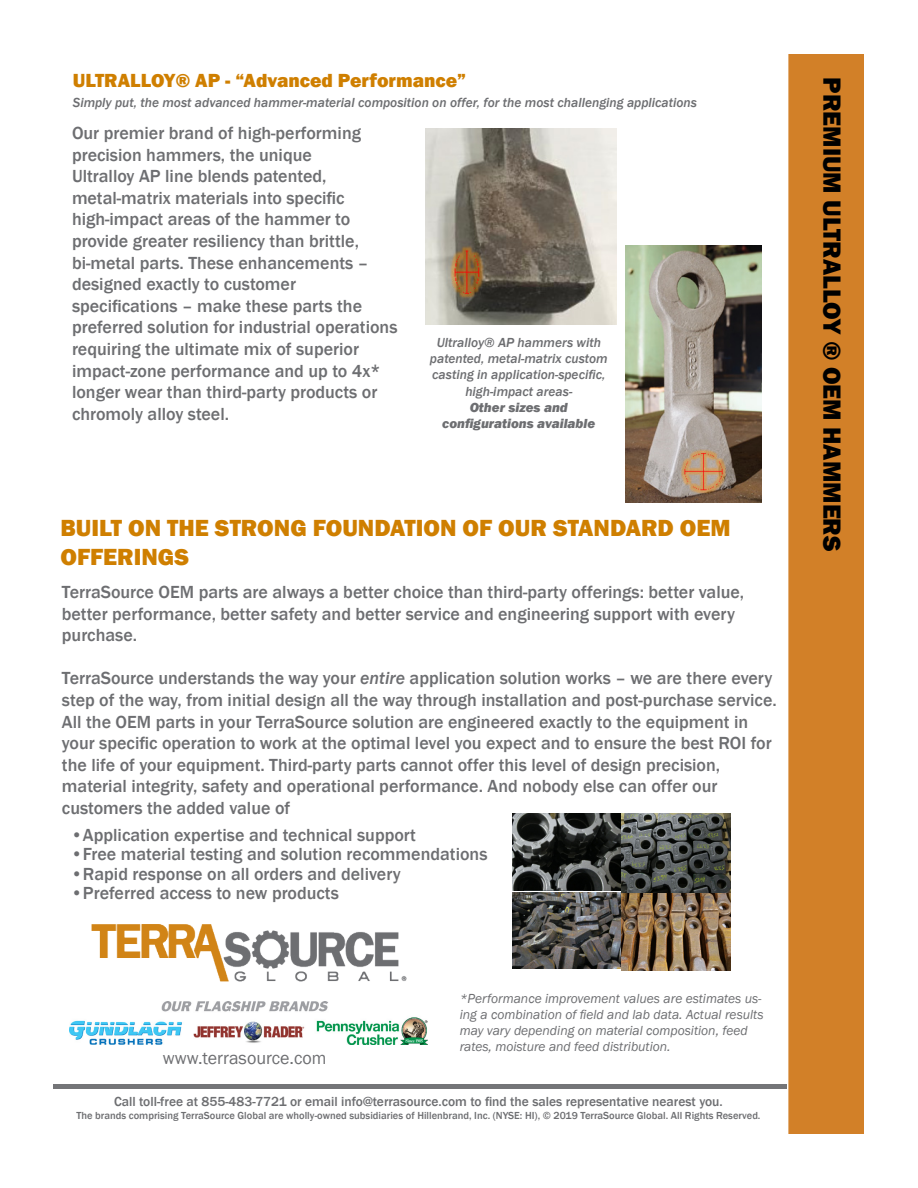
<style>
.page{position:relative;width:918px;height:1188px;background:#fff}
.page>*{position:absolute;margin:0;border:0;box-sizing:border-box;transform-origin:0 0}
.t1{font:800 25.5px "Franklin Gothic";color:#000}
.t2{font:800 24px/28.8px "Franklin Gothic";color:#cf7f00}
.t3{font:800 19.5px "Franklin Gothic";color:#cf7f00}
.t4{font:500 18px/21.6px "Franklin Gothic";color:#6d6e71}
.t5{font:18px "Franklin Gothic";color:#6d6e71}
.t6{font:italic 500 13.5px/16.2px "Franklin Gothic";color:#6d6e71;text-align:center}
.t7{font:italic 13.5px/16.2px "Franklin Gothic";color:#6d6e71}
.t8{font:500 13.5px "Franklin Gothic";color:#6d6e71}
.t9{font:italic 800 13.5px/16.2px "Franklin Gothic";color:#6d6e71;text-align:center}
.t10{font:500 10.5px "Franklin Gothic";color:#6d6e71}
.s1{font-style:italic}
</style>
<div class="page">
<div style="left:788px;top:54px;width:76px;height:1080px;background:#d28028;border:2px solid #d28028"></div>
<img style="left:69px;top:1001px;width:358px;height:43px">
<img style="left:91px;top:925px;width:316px;height:56px">
<img style="left:426px;top:128px;width:191px;height:196px">
<div style="left:54px;top:1084px;width:733px;height:5px;background:#747578"></div>
<img style="left:626px;top:245px;width:135px;height:257px">
<img style="left:513px;top:892px;width:109px;height:77px">
<img style="left:622px;top:894px;width:108px;height:76px">
<img style="left:513px;top:814px;width:109px;height:76px">
<img style="left:622px;top:814px;width:108px;height:78px">
<p class="t3" style="left:73px;top:67px;width:395px">ULTRALLOY® AP - “ADVANCED PERFORMANCE”</p>
<p class="t4" style="left:72px;top:122px;width:327px">Our premier brand of high-performing precision hammers, the unique<br>Ultralloy AP line blends patented, metal-matrix materials into specific high-impact areas of the hammer to provide greater resiliency than brittle, bi-metal parts. These enhancements – designed exactly to customer specifications – make these parts the preferred solution for industrial operations requiring the ultimate mix of superior impact-zone performance and up to 4x* longer wear than third-party products or chromoly alloy steel.</p>
<p class="t6" style="left:73px;top:94px;width:626px">Simply put, the most advanced hammer-material composition on offer, for the most challenging applications</p>
<p class="t6" style="left:430px;top:335px;width:179px">Ultralloy® AP hammers with patented, metal-matrix custom casting in application-specific, high-impact areas-</p>
<p class="t9" style="left:442px;top:399px;width:154px">Other sizes and configurations available</p>
<h2 class="t2" style="left:60px;top:513px;width:653px">BUI LT ON THE STRONG FOUN DATION OF OUR STANDARD OEM<br>OFFERIN</h2>
<h2 class="t2" style="left:158px;top:542px;width:32px">GS</h2>
<p class="t4" style="left:62px;top:581px;width:684px">TerraSource OEM parts are always a better choice than third-party offerings: better value, better performance, better safety and better service and engineering support with every purchase.</p>
<p class="t4" style="left:62px;top:668px;width:716px">TerraSource understands the way your <span class="s1">entire</span> application solution works – we are there every step of the way, from initial design all the way through installation and post-purchase service.<br>All the OEM parts in your TerraSource solution are engineered exactly to the equipment in your specific operation to work at the optimal level you expect and to ensure the best ROI for the life of your equipment. Third-party parts cannot offer this level of design precision, material integrity, safety and operational performance. And nobody else can offer our customers the added value of</p>
<p class="t4" style="left:71px;top:824px;width:347px">•Application expertise and technical support</p>
<p class="t4" style="left:71px;top:844px;width:418px">•Free material testing and solution recommendations</p>
<p class="t4" style="left:71px;top:863px;width:331px">•Rapid response on all orders and delivery</p>
<p class="t4" style="left:71px;top:883px;width:269px">•Preferred access to new products</p>
<p class="t5" style="left:163px;top:1047px;width:165px">www.terrasource.com</p>
<p class="t7" style="left:460px;top:990px;width:305px">*Performance improvement values are estimates us&shy;ing a combination of field and lab data. Actual results may vary depending on material composition, feed rates, moisture and feed distribution.</p>
<p class="t8" style="left:114px;top:1093px;width:610px">Call toll-free at 855-483-7721 or email info@terrasource.com to find the sales representative nearest you.</p>
<p class="t10" style="left:76px;top:1109px;width:686px">The brands comprising TerraSource Global are wholly-owned subsidiaries of Hillenbrand, Inc. (NYSE: HI), © 2019 TerraSource Global. All Rights Reserved.</p>
<h1 class="t1" style="left:849px;top:77px;width:476px;rotate:90deg">PREMIUM ULTRALLOY ® OEM HAMMERS</h1>
</div>
